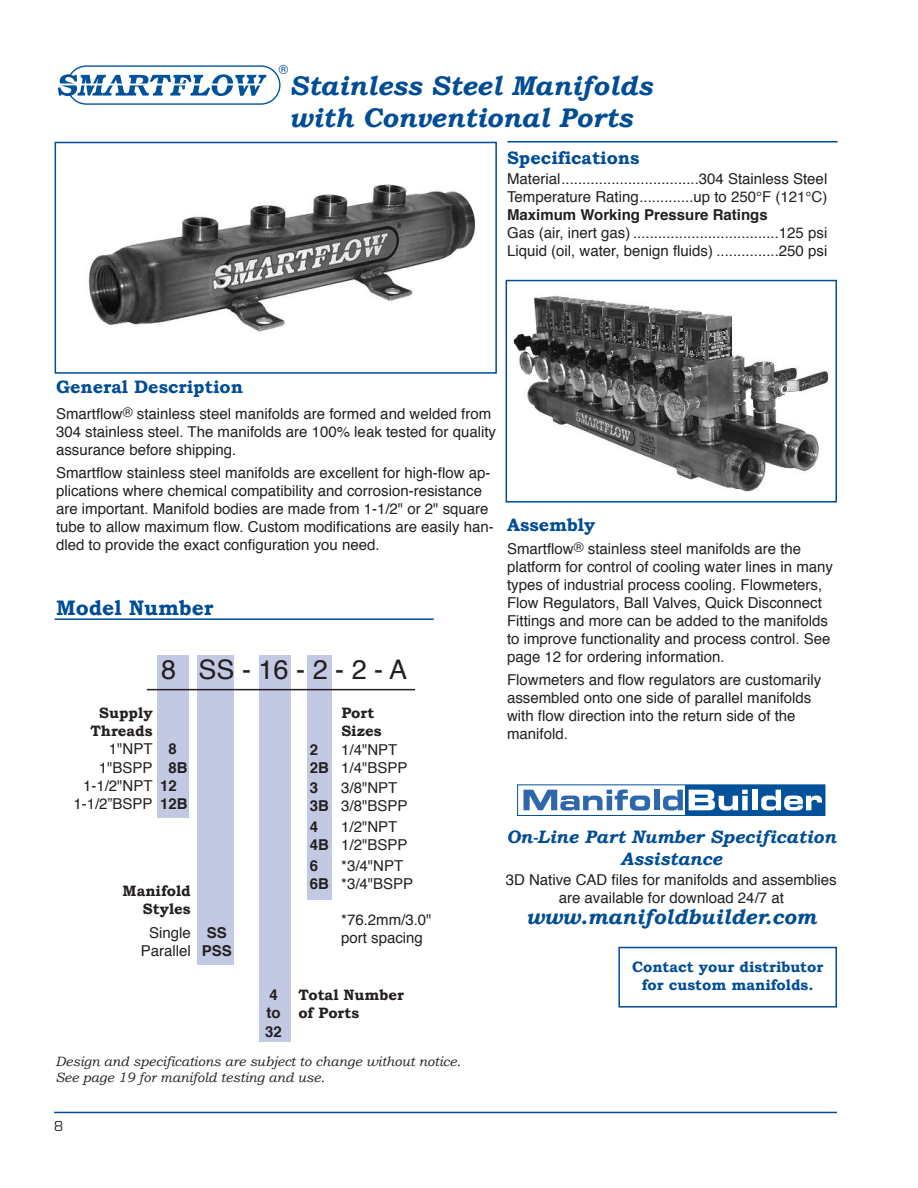
<style>
.page{position:relative;width:918px;height:1188px;background:#fff}
.page>*{position:absolute;margin:0;border:0;box-sizing:border-box;transform-origin:0 0}
.t1{font:italic 700 27px/32.4px "Bookman Old Style";color:#014d95}
.t2{font:27px "Helvetica";color:#231f20}
.t3{font:italic 700 21px "Bookman Old Style";color:#014d95}
.t4{font:700 21px "Bookman Old Style";color:#014d95}
.t5{font:700 18px "Bookman Old Style";color:#014d95}
.t6{font:italic 700 18px/21.6px "Bookman Old Style";color:#014d95;text-align:center}
.t7{font:15px/18px "Helvetica";color:#231f20}
.t8{font:700 15px/18.5px "Bookman Old Style";color:#231f20}
.t9{font:700 15px/18px "Bookman Old Style";color:#014d95;text-align:center}
.t10{font:700 15px "Helvetica";color:#231f20}
.t11{font:15px "Eurostile";color:#231f20}
.t12{font:italic 13.5px/16.2px "Bookman Old Style";color:#231f20}
.t13{font:12.75px "Helvetica";color:#01519b}
.s1{font-size:13.5px}
.s2{font-weight:700}
.s3{font-family:"Helvetica"}
</style>
<div class="page">
<hr style="left:54px;top:1112px;width:783px;height:1px;background:#014d95">
<div style="left:278px;top:63px;width:12px;height:12px;border:2px solid #fff;border-radius:50%"></div>
<div style="left:67px;top:65px;width:214px;height:40px;border:1px solid #01519b;border-radius:19px"></div>
<svg style="left:58px;top:74px;width:209px;height:22px"></svg>
<hr style="left:54px;top:84px;width:215px;height:1px;background:#fff">
<img style="left:88px;top:184px;width:388px;height:148px">
<div style="left:55px;top:142px;width:442px;height:232px;border:2px solid #014d95"></div>
<hr style="left:507px;top:141px;width:331px;height:1px;background:#014d95">
<div style="left:308px;top:655px;width:24px;height:244px;background:#c3c9e2"></div>
<div style="left:259px;top:655px;width:31px;height:386px;background:#c3c9e2"></div>
<div style="left:157px;top:655px;width:31px;height:163px;background:#c3c9e2"></div>
<div style="left:197px;top:655px;width:37px;height:309px;background:#c3c9e2"></div>
<hr style="left:55px;top:618px;width:379px;height:2px;background:#014d95">
<hr style="left:147px;top:689px;width:268px;height:1px;background:#231f20">
<div style="left:618px;top:947px;width:219px;height:61px;border:2px solid #014d95"></div>
<img style="left:513px;top:295px;width:316px;height:197px">
<div style="left:506px;top:280px;width:331px;height:223px;border:2px solid #014d95"></div>
<div style="left:517px;top:784px;width:308px;height:32px;border:1px solid #01529a"></div>
<div style="left:686px;top:785px;width:139px;height:30px;background:#01529a"></div>
<svg style="left:524px;top:789px;width:126px;height:22px"></svg>
<div style="left:654px;top:790px;width:5px;height:20px;background:#2e68aa"></div>
<svg style="left:663px;top:790px;width:20px;height:21px"></svg>
<svg style="left:689px;top:790px;width:59px;height:21px"></svg>
<div style="left:752px;top:790px;width:6px;height:20px;background:#fff"></div>
<svg style="left:761px;top:790px;width:61px;height:21px"></svg>
<p class="t13" style="left:279px;top:64px;width:11px">®</p>
<h1 class="t1" style="left:289px;top:69px;width:364px">Stainless Steel Manifolds with Conventional Ports</h1>
<p class="t5" style="left:507px;top:147px;width:134px">Specifications</p>
<p class="t7" style="left:507px;top:171px;width:322px">Material.................................304 Stainless Steel<br>Temperature Rating.............up to 250°F (121°C)</p>
<p class="t10" style="left:507px;top:208px;width:262px">Maximum Working Pressure Ratings</p>
<p class="t7" style="left:507px;top:225px;width:322px">Gas (air, inert gas) ...................................125 psi<br>Liquid (oil, water, benign fluids) ...............250 psi</p>
<p class="t5" style="left:56px;top:376px;width:188px">General Description</p>
<p class="t7" style="left:56px;top:405px;width:441px">Smartflow<span class="s1">®</span> stainless steel manifolds are formed and welded from<br>304 stainless steel. The manifolds are 100% leak tested for quality assurance before shipping.</p>
<p class="t7" style="left:56px;top:465px;width:439px">Smartflow stainless steel manifolds are excellent for high-flow ap&shy;plications where chemical compatibility and corrosion-resistance are important. Manifold bodies are made from 1-1/2" or 2" square tube to allow maximum flow. Custom modifications are easily han&shy;dled to provide the exact configuration you need.</p>
<h2 class="t4" style="left:56px;top:595px;width:159px">Model Number</h2>
<h1 class="t2" style="left:161px;top:658px;width:248px">8 SS-16-2-2-A</h1>
<p class="t8" style="left:341px;top:703px;width:42px">Port<br>Sizes</p>
<p class="t10" style="left:310px;top:743px;width:10px">2</p>
<p class="t8" style="left:90px;top:703px;width:64px;line-height:18px;text-align:center">Supply<br>Threads</p>
<p class="t7" style="left:109px;top:741px;width:69px">1"NPT <span class="s2">8</span></p>
<p class="t7" style="left:99px;top:760px;width:90px">1"BSPP <span class="s2">8B</span></p>
<p class="t7" style="left:83px;top:778px;width:95px">1-1/2"NPT <span class="s2">12</span></p>
<p class="t7" style="left:73px;top:796px;width:116px">1-1/2”BSPP <span class="s2">12B</span></p>
<p class="t7" style="left:310px;top:742px;width:99px;text-indent:32px">1/4"NPT<br><span class="s2">2B</span> 1/4"BSPP</p>
<p class="t10" style="left:310px;top:782px;width:10px">3</p>
<p class="t7" style="left:310px;top:780px;width:99px;text-indent:32px">3/8"NPT<br><span class="s2">3B</span> 3/8"BSPP</p>
<p class="t10" style="left:310px;top:821px;width:10px">4</p>
<p class="t7" style="left:310px;top:819px;width:99px;text-indent:32px">1/2"NPT<br><span class="s2">4B</span> 1/2"BSPP</p>
<p class="t10" style="left:310px;top:859px;width:10px">6</p>
<p class="t7" style="left:310px;top:858px;width:105px;text-indent:32px">*3/4"NPT<br><span class="s2">6B</span> *3/4"BSPP</p>
<p class="t7" style="left:341px;top:912px;width:92px">*76.2mm/3.0" port spacing</p>
<p class="t8" style="left:123px;top:881px;width:70px;line-height:18px;text-align:right">Manifold<br>Styles</p>
<p class="t7" style="left:141px;top:925px;width:93px;text-align:center">Single <span class="s2">SS<br></span>Parallel <span class="s2">PSS</span></p>
<p class="t8" style="left:267px;top:985px;width:139px;text-indent:32px">Total Number <span class="s3">to</span> of Ports</p>
<p class="t10" style="left:265px;top:1025px;width:18px">32</p>
<p class="t10" style="left:269px;top:988px;width:10px">4</p>
<p class="t12" style="left:55px;top:1053px;width:407px">Design and specifications are subject to change without notice.<br>See page 19 for manifold testing and use.</p>
<p class="t5" style="left:507px;top:514px;width:90px">Assembly</p>
<p class="t7" style="left:507px;top:541px;width:327px">Smartflow<span class="s1">®</span> stainless steel manifolds are the platform for control of cooling water lines in many types of industrial process cooling. Flowmeters, Flow Regulators, Ball Valves, Quick Disconnect Fittings and more can be added to the manifolds to improve functionality and process control. See page 12 for ordering information.</p>
<p class="t7" style="left:507px;top:672px;width:316px">Flowmeters and flow regulators are customarily assembled onto one side of parallel manifolds with flow direction into the return side of the manifold.</p>
<p class="t6" style="left:507px;top:826px;width:331px">On-Line Part Number Specification<br>Assistance</p>
<p class="t7" style="left:506px;top:872px;width:332px;text-align:center">3D Native CAD files for manifolds and assemblies are available for download 24/7 at</p>
<h2 class="t3" style="left:526px;top:905px;width:292px">www.manifoldbuilder.com</h2>
<p class="t9" style="left:632px;top:958px;width:193px">Contact your distributor for custom manifolds.</p>
<p class="t11" style="left:54px;top:1119px;width:11px">8</p>
</div>
